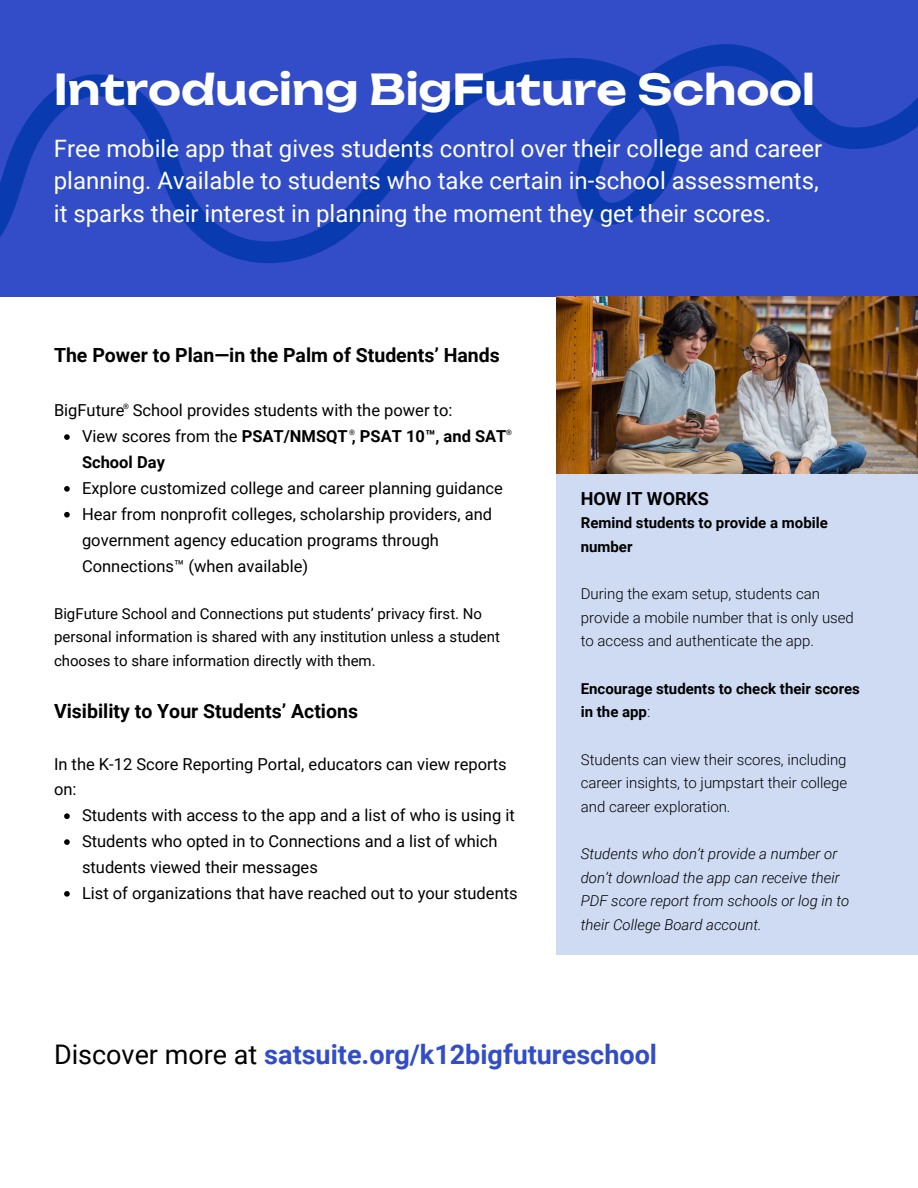
<style>
.page{position:relative;width:918px;height:1188px;background:#fff}
.page>*{position:absolute;margin:0;border:0;box-sizing:border-box;transform-origin:0 0}
.t1{font:600 42px "Unbounded";color:#fff}
.t2{font:700 27px "Roboto";color:#324dc7}
.t3{font:24px/32.7px "Roboto";color:#fff}
.t4{font:700 19.5px "Roboto";color:#000}
.t5{font:700 18px "Roboto";color:#000}
.t6{font:16.5px/25.8px "Roboto";color:#000}
.t7{font:700 16.5px/25.8px "Roboto";color:#000}
.t8{font:300 15px/23.7px "Roboto";color:#000}
.t9{font:15px/23.7px "Roboto";color:#000}
.t10{font:italic 300 15px/23.7px "Roboto";color:#000}
.t11{font:700 15px/23.7px "Roboto";color:#000}
.t12{font:7.5px "Roboto";color:#000}
.s1{font-weight:400}
.s2{font-weight:300}
.s3{font-weight:400;color:#000}
</style>
<div class="page">
<div style="left:0;top:0;width:918px;height:297px;background:#324dc7"></div>
<svg style="left:0;top:44px;width:918px;height:219px"></svg>
<div style="left:556px;top:462px;width:362px;height:493px;background:#cedbf3"></div>
<img style="left:556px;top:296px;width:361px;height:178px">
<svg style="left:64px;top:434px;width:6px;height:6px"></svg>
<svg style="left:64px;top:486px;width:6px;height:6px"></svg>
<svg style="left:64px;top:512px;width:6px;height:6px"></svg>
<svg style="left:64px;top:813px;width:6px;height:6px"></svg>
<svg style="left:64px;top:839px;width:6px;height:6px"></svg>
<svg style="left:64px;top:891px;width:6px;height:6px"></svg>
<h3 class="t1" style="left:54px;top:63px;width:763px">Introducing BigFuture School</h3>
<p class="t3" style="left:54px;top:132px;width:770px">Free mobile app that gives students control over their college and career planning. Available to students who take certain in-school assessments, it sparks their interest in planning the moment they get their scores.</p>
<h4 class="t4" style="left:54px;top:344px;width:447px">The Power to Plan—in the Palm of Students’ Hands</h4>
<p class="t12" style="left:123px;top:402px;width:7px">®</p>
<p class="t6" style="left:54px;top:398px;width:400px">BigFuture School provides students with the power to:</p>
<p class="t7" style="left:82px;top:424px;width:426px"><span class="s1">View scores from the</span> PSAT/NMSQT , PSAT 10™, and SAT<br>School Day</p>
<p class="t6" style="left:82px;top:475px;width:422px">Explore customized college and career planning guidance</p>
<p class="t6" style="left:82px;top:501px;width:412px">Hear from nonprofit colleges, scholarship providers, and government agency education programs through<br>Connections™ (when available)</p>
<p class="t9" style="left:54px;top:602px;width:448px">BigFuture School and Connections put students’ privacy first. No personal information is shared with any institution unless a student chooses to share information directly with them.</p>
<h4 class="t4" style="left:54px;top:700px;width:306px">Visibility to Your Students’ Actions</h4>
<p class="t6" style="left:54px;top:751px;width:454px">In the K-12 Score Reporting Portal, educators can view reports on:</p>
<p class="t6" style="left:82px;top:803px;width:434px">Students with access to the app and a list of who is using it</p>
<p class="t6" style="left:82px;top:829px;width:417px">Students who opted in to Connections and a list of which students viewed their messages</p>
<p class="t6" style="left:82px;top:880px;width:437px">List of organizations that have reached out to your students</p>
<p class="t12" style="left:349px;top:428px;width:7px">®</p>
<h2 class="t12" style="left:506px;top:428px;width:7px">®</h2>
<p class="t5" style="left:581px;top:488px;width:130px">HOW IT WORKS</p>
<p class="t11" style="left:581px;top:511px;width:249px">Remind students to provide a mobile number</p>
<p class="t8" style="left:581px;top:582px;width:275px">During the exam setup, students can provide a mobile number that is only used to access and authenticate the app.</p>
<p class="t11" style="left:581px;top:677px;width:281px">Encourage students to check their scores in the app<span class="s2">:</span></p>
<p class="t8" style="left:581px;top:748px;width:268px;text-align:justify">Students can view their scores, including career insights, to jumpstart their college and career exploration.</p>
<p class="t10" style="left:581px;top:842px;width:270px">Students who don’t provide a number or don’t download the app can receive their PDF score report from schools or log in to their College Board account.</p>
<p class="t2" style="left:54px;top:1039px;width:605px"><span class="s3">Discover more at</span> satsuite.org/k12bigfutureschool</p>
</div>
